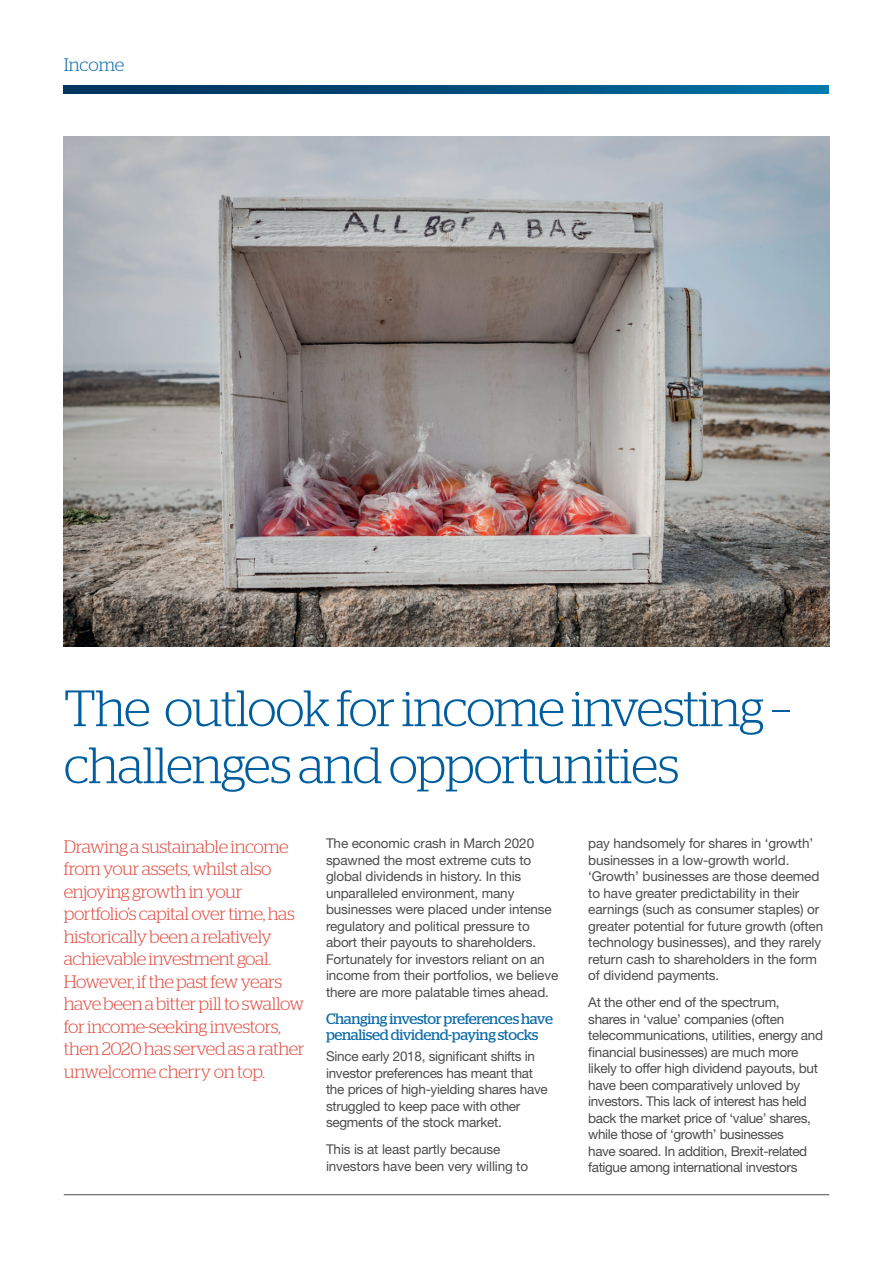
<style>
.page{position:relative;width:893px;height:1263px;background:#fff}
.page>*{position:absolute;margin:0;border:0;box-sizing:border-box;transform-origin:0 0}
.t1{font:300 51px/57px "Stag";letter-spacing:-.025em;color:#005e9e}
.Stag_Intro{font:300 18px/22.5px "Stag";letter-spacing:-.02em;color:#e05046}
.t2{font:300 18px "Stag";letter-spacing:-.01em;color:#106da9}
.Sub_heading{font:15px/16.5px "Stag";letter-spacing:-.02em;color:#106da9}
.Body_copy{font:13.5px/16.5px "Helvetica Neue LT Pro";letter-spacing:-.01em;color:#4b4c4d}
</style>
<div class="page">
<hr style="left:64px;top:1194px;width:765px;height:1px;background:#4b4c4d">
<svg style="left:64px;top:85px;width:765px;height:9px;background:#004f7d"></svg>
<img style="left:63px;top:136px;width:766px;height:511px">
<p class="t2" style="left:64px;top:54px;width:62px">Income</p>
<p class="t1" style="left:64px;top:679px;width:728px">The outlook for income investing – challenges and opportunities</p>
<p class="Stag_Intro" style="left:64px;top:835px;width:242px">Drawing a sustainable income from your assets, whilst also enjoying growth in your portfolio’s capital over time, has historically been a relatively achievable investment goal.<br>However, if the past few years have been a bitter pill to swallow for income-seeking investors, then 2020 has served as a rather unwelcome cherry on top.</p>
<p class="Body_copy" style="left:326px;top:835px;width:234px">The economic crash in March 2020 spawned the most extreme cuts to global dividends in history. In this unparalleled environment, many businesses were placed under intense regulatory and political pressure to abort their payouts to shareholders.<br>Fortunately for investors reliant on an income from their portfolios, we believe there are more palatable times ahead.</p>
<p class="Sub_heading" style="left:326px;top:1010px;width:228px">Changing investor preferences have penalised dividend-paying stocks</p>
<p class="Body_copy" style="left:326px;top:1047px;width:223px">Since early 2018, significant shifts in investor preferences has meant that the prices of high-yielding shares have struggled to keep pace with other segments of the stock market.</p>
<p class="Body_copy" style="left:326px;top:1141px;width:204px">This is at least partly because investors have been very willing to</p>
<p class="Body_copy" style="left:588px;top:835px;width:236px">pay handsomely for shares in ‘growth’ businesses in a low-growth world. ‘Growth’ businesses are those deemed to have greater predictability in their earnings (such as consumer staples) or greater potential for future growth (often technology businesses), and they rarely return cash to shareholders in the form of dividend payments.</p>
<p class="Body_copy" style="left:588px;top:994px;width:236px">At the other end of the spectrum,<br>shares in ‘value’ companies (often telecommunications, utilities, energy and financial businesses) are much more likely to offer high dividend payouts, but have been comparatively unloved by investors. This lack of interest has held back the market price of ‘value’ shares, while those of ‘growth’ businesses<br>have soared. In addition, Brexit-related fatigue among international investors</p>
</div>
